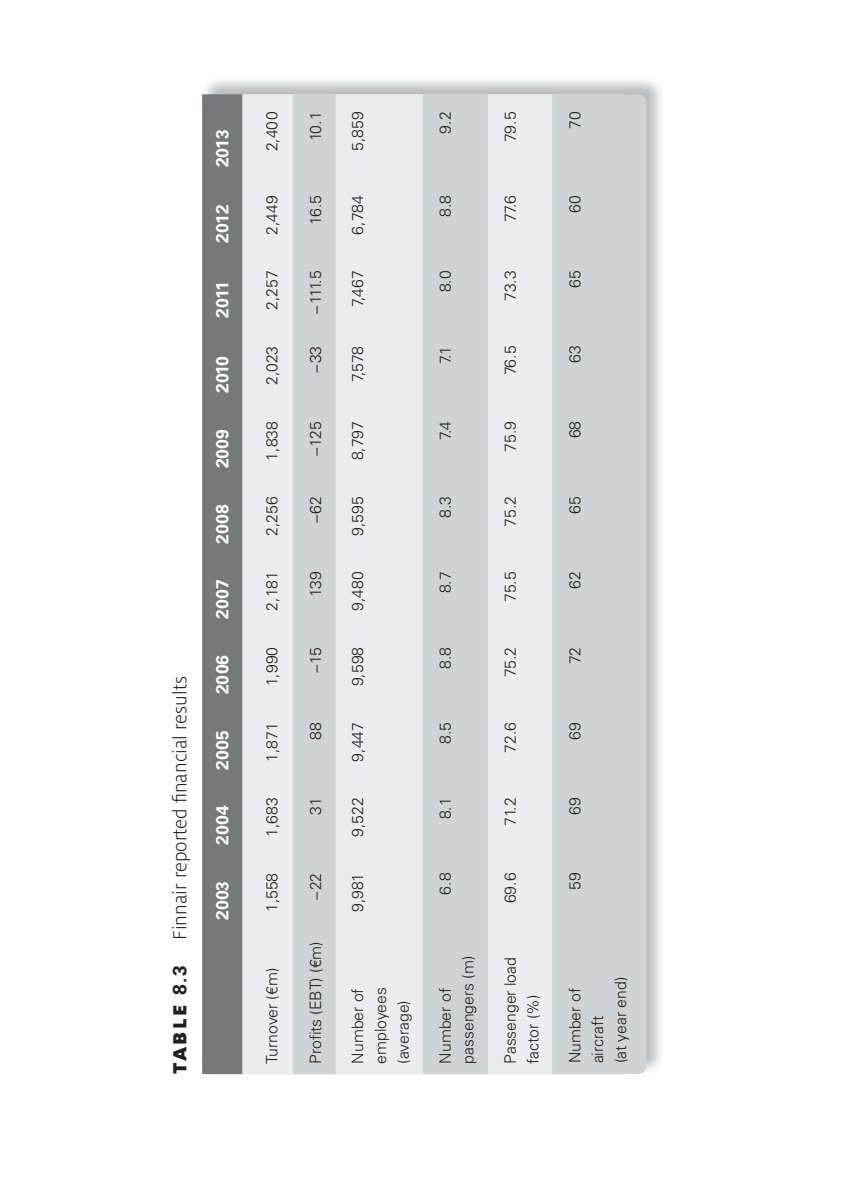
<style>
.page{position:relative;width:844px;height:1191px;background:#fff}
.page>*{position:absolute;margin:0;border:0;box-sizing:border-box;transform-origin:0 0}
.t1{font:300 21px "Milo OT";color:#231f20}
.t2{font:700 17.5px "Univers LT Std";color:#fff}
.t3{font:300 15.75px/22.8px "Univers LT Std";color:#231f20}
.s1{font-weight:900}
.s2{font-family:"Univers LT Std";font-weight:700;font-size:19.25px}
</style>
<div class="page">
<div style="left:202px;top:94px;width:444px;height:980px;background:#d1d2d4;border-radius:9px"></div>
<div style="left:202px;top:94px;width:40px;height:980px;background:#76787b"></div>
<div style="left:242px;top:94px;width:51px;height:980px;background:#ececee"></div>
<svg style="left:335px;top:94px;width:217px;height:980px;fill:#ececee"></svg>
<h1 class="t1" style="left:168px;top:1074px;width:399px;rotate:-90deg"><span class="s1">Table</span> <span class="s2">8.3</span> Finnair reported financial results</h1>
<p class="t2" style="left:212px;top:167px;width:39px;rotate:-90deg">2013</p>
<p class="t2" style="left:212px;top:242px;width:39px;rotate:-90deg">2012</p>
<p class="t2" style="left:212px;top:318px;width:38px;rotate:-90deg">2011</p>
<p class="t2" style="left:212px;top:393px;width:38px;rotate:-90deg">2010</p>
<p class="t2" style="left:212px;top:468px;width:41px;rotate:-90deg">2009</p>
<p class="t2" style="left:212px;top:543px;width:41px;rotate:-90deg">2008</p>
<p class="t2" style="left:212px;top:619px;width:41px;rotate:-90deg">2007</p>
<p class="t2" style="left:212px;top:694px;width:41px;rotate:-90deg">2006</p>
<p class="t2" style="left:212px;top:769px;width:41px;rotate:-90deg">2005</p>
<p class="t2" style="left:212px;top:844px;width:41px;rotate:-90deg">2004</p>
<p class="t2" style="left:212px;top:920px;width:41px;rotate:-90deg">2003</p>
<p class="t3" style="left:260px;top:151px;width:41px;rotate:-90deg">2,400</p>
<p class="t3" style="left:304px;top:141px;width:31px;rotate:-90deg">10.1</p>
<p class="t3" style="left:346px;top:151px;width:41px;rotate:-90deg">5,859</p>
<p class="t3" style="left:434px;top:133px;width:23px;rotate:-90deg">9.2</p>
<p class="t3" style="left:498px;top:142px;width:32px;rotate:-90deg">79.5</p>
<p class="t3" style="left:563px;top:129px;width:19px;rotate:-90deg">70</p>
<p class="t3" style="left:260px;top:235px;width:41px;rotate:-90deg">2,449</p>
<p class="t3" style="left:304px;top:225px;width:31px;rotate:-90deg">16.5</p>
<p class="t3" style="left:346px;top:235px;width:41px;rotate:-90deg">6,784</p>
<p class="t3" style="left:434px;top:217px;width:23px;rotate:-90deg">8.8</p>
<p class="t3" style="left:498px;top:222px;width:29px;rotate:-90deg">77.6</p>
<p class="t3" style="left:563px;top:213px;width:19px;rotate:-90deg">60</p>
<p class="t3" style="left:260px;top:310px;width:41px;rotate:-90deg">2,257</p>
<p class="t3" style="left:304px;top:314px;width:45px;rotate:-90deg">−111.5</p>
<p class="t3" style="left:346px;top:306px;width:38px;rotate:-90deg">7,467</p>
<p class="t3" style="left:434px;top:292px;width:23px;rotate:-90deg">8.0</p>
<p class="t3" style="left:498px;top:301px;width:32px;rotate:-90deg">73.3</p>
<p class="t3" style="left:563px;top:288px;width:19px;rotate:-90deg">65</p>
<p class="t3" style="left:260px;top:385px;width:41px;rotate:-90deg">2,023</p>
<p class="t3" style="left:304px;top:374px;width:29px;rotate:-90deg">−33</p>
<p class="t3" style="left:346px;top:382px;width:38px;rotate:-90deg">7,578</p>
<p class="t3" style="left:434px;top:364px;width:20px;rotate:-90deg">7.1</p>
<p class="t3" style="left:498px;top:375px;width:31px;rotate:-90deg">76.5</p>
<p class="t3" style="left:563px;top:363px;width:19px;rotate:-90deg">63</p>
<p class="t3" style="left:260px;top:460px;width:41px;rotate:-90deg">1,838</p>
<p class="t3" style="left:304px;top:457px;width:37px;rotate:-90deg">−125</p>
<p class="t3" style="left:346px;top:460px;width:41px;rotate:-90deg">8,797</p>
<p class="t3" style="left:434px;top:439px;width:20px;rotate:-90deg">7.4</p>
<p class="t3" style="left:498px;top:451px;width:32px;rotate:-90deg">75.9</p>
<p class="t3" style="left:563px;top:438px;width:19px;rotate:-90deg">68</p>
<p class="t3" style="left:260px;top:536px;width:41px;rotate:-90deg">2,256</p>
<p class="t3" style="left:304px;top:524px;width:29px;rotate:-90deg">−62</p>
<p class="t3" style="left:346px;top:536px;width:41px;rotate:-90deg">9,595</p>
<p class="t3" style="left:434px;top:518px;width:23px;rotate:-90deg">8.3</p>
<p class="t3" style="left:498px;top:527px;width:32px;rotate:-90deg">75.2</p>
<p class="t3" style="left:563px;top:514px;width:19px;rotate:-90deg">65</p>
<p class="t3" style="left:260px;top:610px;width:40px;rotate:-90deg">2,181</p>
<p class="t3" style="left:304px;top:597px;width:27px;rotate:-90deg">139</p>
<p class="t3" style="left:346px;top:611px;width:41px;rotate:-90deg">9,480</p>
<p class="t3" style="left:434px;top:593px;width:23px;rotate:-90deg">8.7</p>
<p class="t3" style="left:498px;top:602px;width:32px;rotate:-90deg">75.5</p>
<p class="t3" style="left:563px;top:589px;width:19px;rotate:-90deg">62</p>
<p class="t3" style="left:260px;top:686px;width:41px;rotate:-90deg">1,990</p>
<p class="t3" style="left:304px;top:674px;width:29px;rotate:-90deg">−15</p>
<p class="t3" style="left:346px;top:686px;width:41px;rotate:-90deg">9,598</p>
<p class="t3" style="left:434px;top:669px;width:23px;rotate:-90deg">8.8</p>
<p class="t3" style="left:498px;top:677px;width:32px;rotate:-90deg">75.2</p>
<p class="t3" style="left:563px;top:664px;width:19px;rotate:-90deg">72</p>
<p class="t3" style="left:260px;top:761px;width:41px;rotate:-90deg">1,871</p>
<p class="t3" style="left:304px;top:739px;width:19px;rotate:-90deg">88</p>
<p class="t3" style="left:346px;top:761px;width:41px;rotate:-90deg">9,447</p>
<p class="t3" style="left:434px;top:744px;width:23px;rotate:-90deg">8.5</p>
<p class="t3" style="left:498px;top:752px;width:32px;rotate:-90deg">72.6</p>
<p class="t3" style="left:563px;top:739px;width:19px;rotate:-90deg">69</p>
<p class="t3" style="left:260px;top:837px;width:41px;rotate:-90deg">1,683</p>
<p class="t3" style="left:304px;top:815px;width:19px;rotate:-90deg">31</p>
<p class="t3" style="left:346px;top:837px;width:41px;rotate:-90deg">9,522</p>
<p class="t3" style="left:434px;top:819px;width:23px;rotate:-90deg">8.1</p>
<p class="t3" style="left:498px;top:826px;width:30px;rotate:-90deg">71.2</p>
<p class="t3" style="left:563px;top:815px;width:19px;rotate:-90deg">69</p>
<p class="t3" style="left:260px;top:912px;width:41px;rotate:-90deg">1,558</p>
<p class="t3" style="left:304px;top:900px;width:29px;rotate:-90deg">−22</p>
<p class="t3" style="left:346px;top:912px;width:41px;rotate:-90deg">9,981</p>
<p class="t3" style="left:434px;top:894px;width:23px;rotate:-90deg">6.8</p>
<p class="t3" style="left:498px;top:903px;width:32px;rotate:-90deg">69.6</p>
<p class="t3" style="left:563px;top:890px;width:19px;rotate:-90deg">59</p>
<p class="t3" style="left:260px;top:1063px;width:97px;rotate:-90deg">Turnover (€m)</p>
<p class="t3" style="left:304px;top:1063px;width:124px;rotate:-90deg">Profits (EBT) (€m)</p>
<p class="t3" style="left:346px;top:1063px;width:78px;text-align:justify;rotate:-90deg">Number of employees (average)</p>
<p class="t3" style="left:434px;top:1063px;width:109px;rotate:-90deg">Number of passengers (m)</p>
<p class="t3" style="left:498px;top:1063px;width:108px;rotate:-90deg">Passenger load factor (%)</p>
<p class="t3" style="left:563px;top:1063px;width:88px;rotate:-90deg">Number of aircraft<br>(at year end)</p>
</div>
